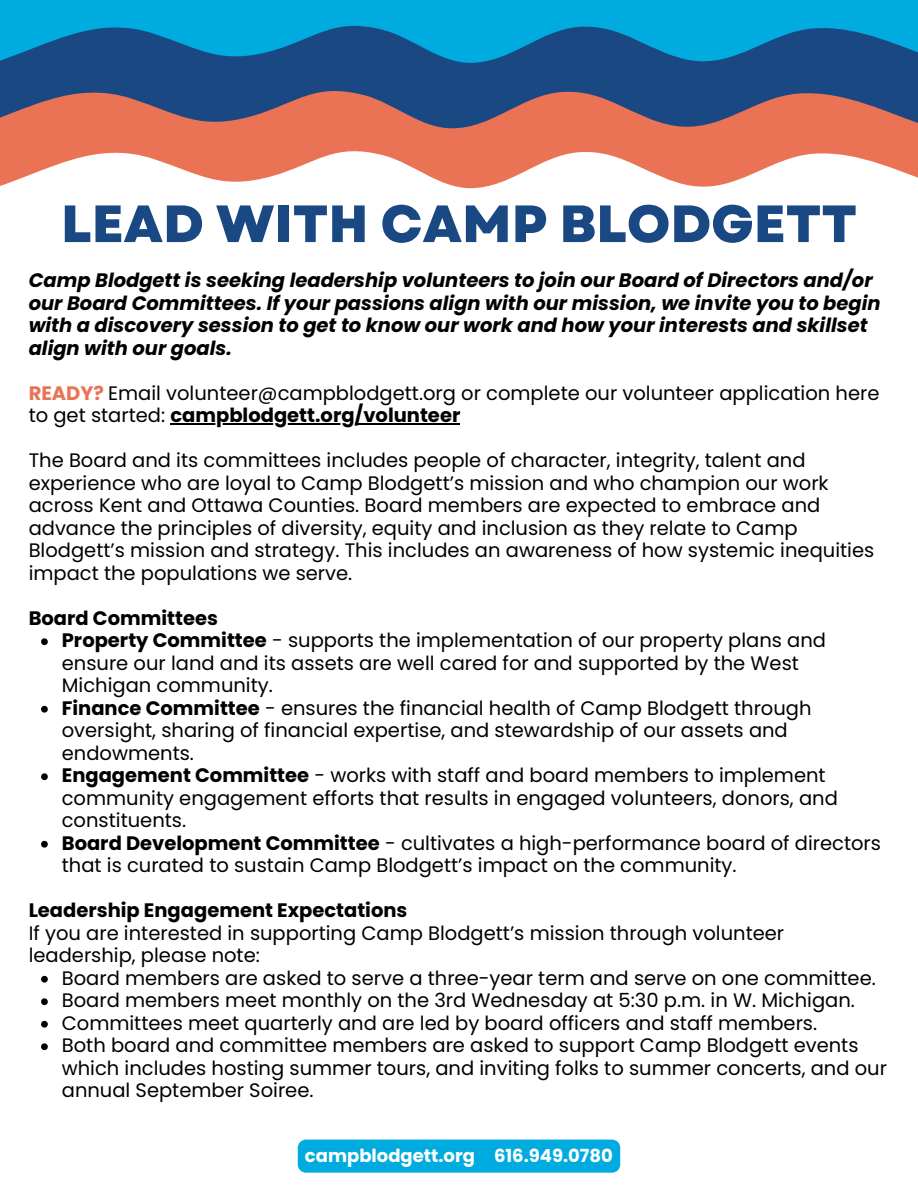
<style>
.page{position:relative;width:918px;height:1188px;background:#fff}
.page>*{position:absolute;margin:0;border:0;box-sizing:border-box;transform-origin:0 0}
.t1{font:800 52.35px "Garet";color:#1a4883}
.t2{font:19.5px/22.5px "Poppins";color:#000}
.t3{font:italic 700 19.5px/22.5px "Poppins";color:#000}
.t4{font:700 18px "Poppins";color:#fff}
.s1{font-weight:700;color:#eb7355}
.s2{font-weight:700}
</style>
<div class="page">
<svg style="left:0;top:133px;width:918px;height:56px;fill:#eb7355"></svg>
<svg style="left:0;top:68px;width:918px;height:65px;background:#6c5870"></svg>
<svg style="left:0;top:0;width:918px;height:68px;background:#0985bc"></svg>
<hr style="left:170px;top:423px;width:290px;height:2px;background:#000">
<svg style="left:41px;top:638px;width:7px;height:7px"></svg>
<svg style="left:41px;top:706px;width:7px;height:7px"></svg>
<svg style="left:41px;top:773px;width:7px;height:7px"></svg>
<svg style="left:41px;top:841px;width:7px;height:7px"></svg>
<svg style="left:41px;top:976px;width:7px;height:7px"></svg>
<svg style="left:41px;top:998px;width:7px;height:7px"></svg>
<svg style="left:41px;top:1021px;width:7px;height:7px"></svg>
<svg style="left:41px;top:1043px;width:7px;height:7px"></svg>
<div style="left:298px;top:1140px;width:322px;height:33px;background:#00abdf"></div>
<p class="t1" style="left:61px;top:186px;width:798px">LEAD WITH CAMP BLODGETT</p>
<p class="t3" style="left:29px;top:269px;width:854px">Camp Blodgett is seeking leadership volunteers to join our Board of Directors and/or our Board Committees. If your passions align with our mission, we invite you to begin with a discovery session to get to know our work and how your interests and skillset align with our goals.</p>
<p class="t2" style="left:29px;top:382px;width:852px"><span class="s1">READY?</span> Email volunteer@campblodgett.org or complete our volunteer application here to get started: <span class="s2">campblodgett.org/volunteer</span></p>
<p class="t2" style="left:29px;top:449px;width:801px">The Board and its committees includes people of character, integrity, talent and experience who are loyal to Camp Blodgett’s mission and who champion our work across Kent and Ottawa Counties. Board members are expected to embrace and</p>
<h1 class="t2" style="left:29px;top:517px;width:847px">advance the principles of diversity, equity and inclusion as they relate to Camp<br>Blodgett’s mission and strategy. This includes an awareness of how systemic inequities impact the populations we serve.</h1>
<h1 class="t2" style="left:62px;top:607px;width:766px;text-indent:-33px"><span class="s2">Board Committees<br>Property Committee</span> - supports the implementation of our property plans and</h1>
<h2 class="t2" style="left:62px;top:652px;width:751px">ensure our land and its assets are well cared for and supported by the West<br>Michigan community.<br><span class="s2">Finance Committee</span> - ensures the financial health of Camp Blodgett through</h2>
<p class="t2" style="left:62px;top:719px;width:765px">oversight, sharing of financial expertise, and stewardship of our assets and endowments.<br><span class="s2">Engagement Committee</span> - works with staff and board members to implement</p>
<p class="t2" style="left:62px;top:787px;width:821px">community engagement efforts that results in engaged volunteers, donors, and constituents.<br><span class="s2">Board Development Committee</span> - cultivates a high-performance board of directors</p>
<h2 class="t2" style="left:62px;top:854px;width:676px">that is curated to sustain Camp Blodgett’s impact on the community.</h2>
<h2 class="t2" style="left:29px;top:899px;width:757px"><span class="s2">Leadership Engagement Expectations<br></span>If you are interested in supporting Camp Blodgett’s mission through volunteer</h2>
<p class="t2" style="left:62px;top:944px;width:816px;text-indent:-33px">leadership, please note:<br>Board members are asked to serve a three-year term and serve on one committee.</p>
<p class="t2" style="left:62px;top:989px;width:795px">Board members meet monthly on the 3rd Wednesday at 5:30 p.m. in W. Michigan.</p>
<p class="t2" style="left:62px;top:1012px;width:757px">Committees meet quarterly and are led by board officers and staff members.</p>
<p class="t2" style="left:62px;top:1034px;width:827px">Both board and committee members are asked to support Camp Blodgett events which includes hosting summer tours, and inviting folks to summer concerts, and our annual September Soiree.</p>
<p class="t4" style="left:305px;top:1143px;width:310px">campblodgett.org 616.949.0780</p>
</div>
